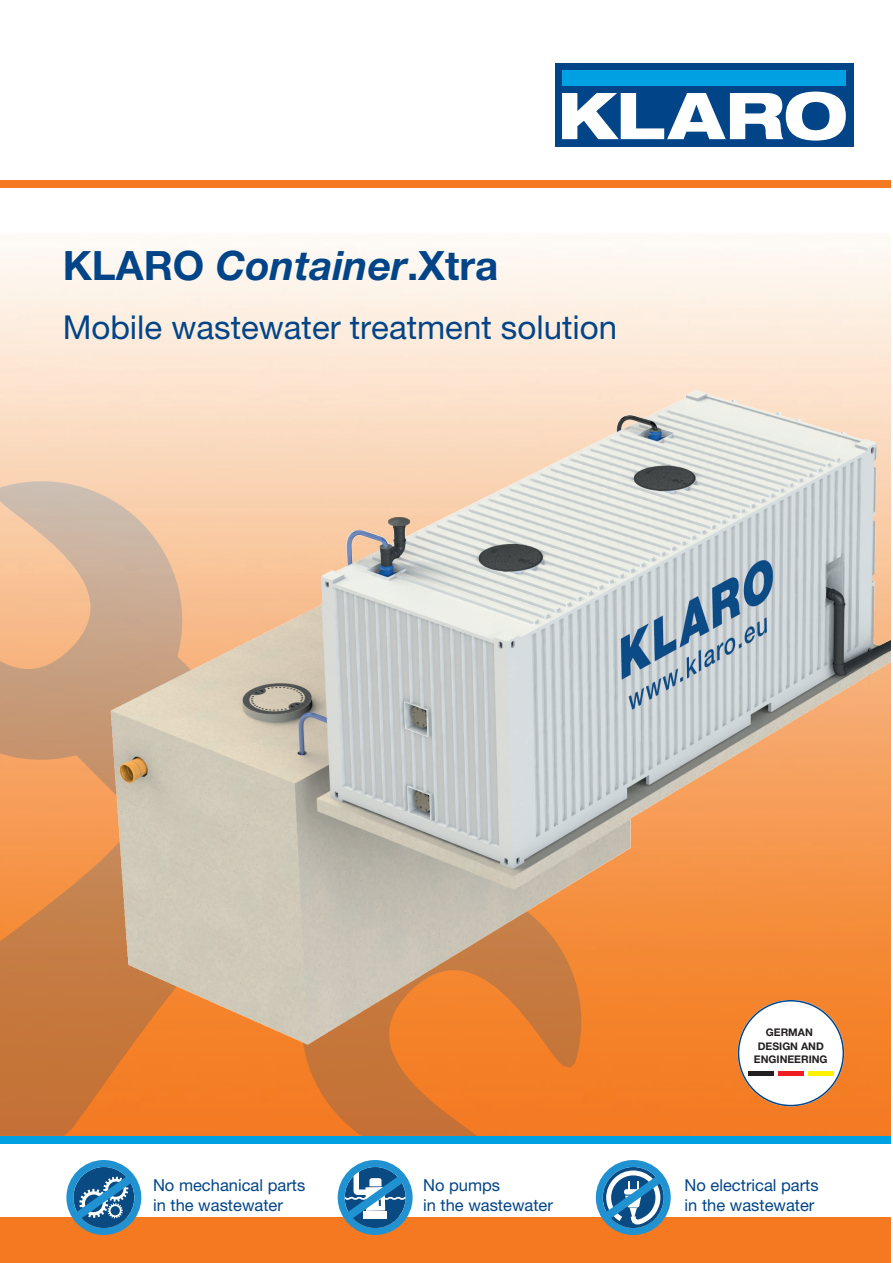
<style>
.page{position:relative;width:893px;height:1263px;background:#fff}
.page>*{position:absolute;margin:0;border:0;box-sizing:border-box;transform-origin:0 0}
.t1{font:700 40.5px "Helvetica Neue LT Pro";color:#014588}
.t2{font:33px "Helvetica Neue LT Pro";color:#014588}
.t3{font:16.5px/19.5px "Helvetica Neue LT Pro";color:#014588}
.t4{font:700 10.5px/13.5px "Helvetica Neue LT Pro";color:#231f20;text-align:center}
.s1{font-style:italic}
</style>
<div class="page">
<img style="left:0;top:246px;width:891px;height:890px">
<div style="left:0;top:1218px;width:891px;height:45px;background:#f47921"></div>
<div style="left:0;top:1136px;width:891px;height:7px;background:#00a1e3"></div>
<div style="left:0;top:180px;width:891px;height:8px;background:#f47921"></div>
<div style="left:555px;top:63px;width:298px;height:83px;background:#014588"></div>
<svg style="left:562px;top:92px;width:284px;height:49px"></svg>
<div style="left:562px;top:70px;width:283px;height:16px;background:#00a1e3"></div>
<svg style="left:0;top:474px;width:598px;height:662px;background:#df8d50"></svg>
<div style="left:738px;top:1000px;width:106px;height:106px;background:#fff;border-radius:50%"></div>
<svg style="left:66px;top:1160px;width:75px;height:75px"></svg>
<svg style="left:338px;top:1160px;width:75px;height:75px"></svg>
<svg style="left:596px;top:1160px;width:75px;height:75px"></svg>
<img style="left:92px;top:384px;width:799px;height:692px">
<h1 class="t1" style="left:63px;top:240px;width:437px">KLARO <span class="s1">Container</span>.Xtra</h1>
<h2 class="t2" style="left:63px;top:307px;width:556px">Mobile wastewater treatment solution</h2>
<p class="t3" style="left:153px;top:1175px;width:154px">No mechanical parts in the wastewater</p>
<p class="t3" style="left:423px;top:1175px;width:131px">No pumps<br>in the wastewater</p>
<p class="t4" style="left:754px;top:1025px;width:75px">GERMAN<br>DESIGN AND<br>ENGINEERING</p>
<p class="t3" style="left:685px;top:1175px;width:136px">No electrical parts in the wastewater</p>
</div>
